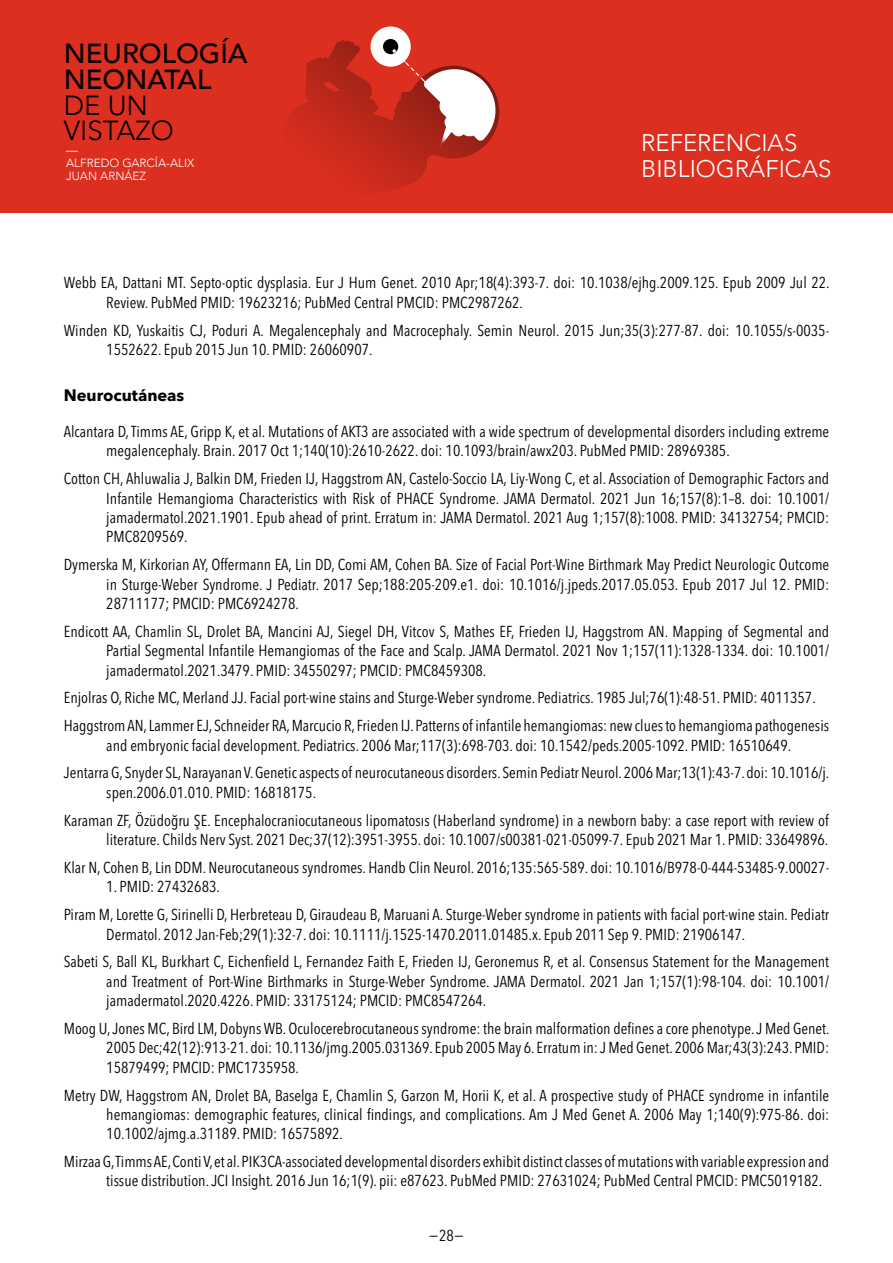
<style>
.page{position:relative;width:893px;height:1263px;background:#fff}
.page>*{position:absolute;margin:0;border:0;box-sizing:border-box;transform-origin:0 0}
.t1{font:500 27.6px/25.7px "Avenir";color:#000}
.t2{font:300 27.6px/25.7px "Avenir";color:#000}
.t3{font:300 24px/25.5px "Avenir";color:#fff}
.t4{font:700 16.5px "Avenir Next LT Pro";color:#000}
.t5{font:condensed 15.75px/19.4px "Avenir Next LT Pro";color:#000}
.t6{font:300 11.85px/13px "Avenir";color:#fff}
</style>
<div class="page">
<div style="left:0;top:0;width:893px;height:213px;background:#dd2f20"></div>
<div style="left:371px;top:27px;width:40px;height:40px;background:#fff;border-radius:50%"></div>
<svg style="left:286px;top:40px;width:213px;height:153px"></svg>
<h1 class="t1" style="left:64px;top:39px;width:185px">NEUROLOGÍA<br>NEONATAL</h1>
<h1 class="t2" style="left:64px;top:92px;width:111px">DE UN<br>VISTAZO</h1>
<p class="t6" style="left:66px;top:143px;width:130px">—<br>ALFREDO GARCÍA-ALIX<br>JUAN ARNÁEZ</p>
<h2 class="t3" style="left:641px;top:130px;width:192px">REFERENCIAS<br>BIBLIOGRÁFICAS</h2>
<p class="t5" style="left:106px;top:273px;width:725px;text-indent:-43px">Webb EA, Dattani MT. Septo-optic dysplasia. Eur J Hum Genet. 2010 Apr;18(4):393-7. doi: 10.1038/ejhg.2009.125. Epub 2009 Jul 22.<br>Review. PubMed PMID: 19623216; PubMed Central PMCID: PMC2987262.</p>
<p class="t5" style="left:106px;top:320px;width:724px;text-indent:-43px">Winden KD, Yuskaitis CJ, Poduri A. Megalencephaly and Macrocephaly. Semin Neurol. 2015 Jun;35(3):277-87. doi: 10.1055/s-0035-<br>1552622. Epub 2015 Jun 10. PMID: 26060907.</p>
<p class="t4" style="left:64px;top:385px;width:122px">Neurocutáneas</p>
<p class="t5" style="left:106px;top:422px;width:724px;text-indent:-43px">Alcantara D, Timms AE, Gripp K, et al. Mutations of AKT3 are associated with a wide spectrum of developmental disorders including extreme megalencephaly. Brain. 2017 Oct 1;140(10):2610-2622. doi: 10.1093/brain/awx203. PubMed PMID: 28969385.</p>
<p class="t5" style="left:106px;top:469px;width:724px;text-align:justify;text-indent:-43px">Cotton CH, Ahluwalia J, Balkin DM, Frieden IJ, Haggstrom AN, Castelo-Soccio LA, Liy-Wong C, et al. Association of Demographic Factors and Infantile Hemangioma Characteristics with Risk of PHACE Syndrome. JAMA Dermatol. 2021 Jun 16;157(8):1–8. doi: 10.1001/ jamadermatol.2021.1901. Epub ahead of print. Erratum in: JAMA Dermatol. 2021 Aug 1;157(8):1008. PMID: 34132754; PMCID:<br>PMC8209569.</p>
<p class="t5" style="left:106px;top:555px;width:724px;text-align:justify;text-indent:-43px">Dymerska M, Kirkorian AY, Offermann EA, Lin DD, Comi AM, Cohen BA. Size of Facial Port-Wine Birthmark May Predict Neurologic Outcome in Sturge-Weber Syndrome. J Pediatr. 2017 Sep;188:205-209.e1. doi: 10.1016/j.jpeds.2017.05.053. Epub 2017 Jul 12. PMID:<br>28711177; PMCID: PMC6924278.</p>
<p class="t5" style="left:106px;top:621px;width:724px;text-align:justify;text-indent:-43px">Endicott AA, Chamlin SL, Drolet BA, Mancini AJ, Siegel DH, Vitcov S, Mathes EF, Frieden IJ, Haggstrom AN. Mapping of Segmental and Partial Segmental Infantile Hemangiomas of the Face and Scalp. JAMA Dermatol. 2021 Nov 1;157(11):1328-1334. doi: 10.1001/ jamadermatol.2021.3479. PMID: 34550297; PMCID: PMC8459308.</p>
<p class="t5" style="left:64px;top:684px;width:767px;line-height:27.9px">Enjolras O, Riche MC, Merland JJ. Facial port-wine stains and Sturge-Weber syndrome. Pediatrics. 1985 Jul;76(1):48-51. PMID: 4011357.<br>Haggstrom AN, Lammer EJ, Schneider RA, Marcucio R, Frieden IJ. Patterns of infantile hemangiomas: new clues to hemangioma pathogenesis</p>
<p class="t5" style="left:64px;top:731px;width:767px;line-height:27.9px;text-align:center">and embryonic facial development. Pediatrics. 2006 Mar;117(3):698-703. doi: 10.1542/peds.2005-1092. PMID: 16510649.<br>Jentarra G, Snyder SL, Narayanan V. Genetic aspects of neurocutaneous disorders. Semin Pediatr Neurol. 2006 Mar;13(1):43-7. doi: 10.1016/j.</p>
<p class="t5" style="left:64px;top:778px;width:767px;line-height:27.9px;text-indent:43px">spen.2006.01.010. PMID: 16818175.<br>Karaman ZF, Özüdoğru ŞE. Encephalocraniocutaneous lipomatosıs (Haberland syndrome) in a newborn baby: a case report with review of</p>
<p class="t5" style="left:64px;top:825px;width:767px;line-height:27.9px;text-align:right">literature. Childs Nerv Syst. 2021 Dec;37(12):3951-3955. doi: 10.1007/s00381-021-05099-7. Epub 2021 Mar 1. PMID: 33649896.<br>Klar N, Cohen B, Lin DDM. Neurocutaneous syndromes. Handb Clin Neurol. 2016;135:565-589. doi: 10.1016/B978-0-444-53485-9.00027-</p>
<p class="t5" style="left:64px;top:873px;width:767px;line-height:27.9px;text-indent:43px">1. PMID: 27432683.<br>Piram M, Lorette G, Sirinelli D, Herbreteau D, Giraudeau B, Maruani A. Sturge-Weber syndrome in patients with facial port-wine stain. Pediatr</p>
<p class="t5" style="left:64px;top:920px;width:767px;line-height:27.9px;text-indent:43px">Dermatol. 2012 Jan-Feb;29(1):32-7. doi: 10.1111/j.1525-1470.2011.01485.x. Epub 2011 Sep 9. PMID: 21906147.<br>Sabeti S, Ball KL, Burkhart C, Eichenfield L, Fernandez Faith E, Frieden IJ, Geronemus R, et al. Consensus Statement for the Management</p>
<p class="t5" style="left:106px;top:971px;width:724px">and Treatment of Port-Wine Birthmarks in Sturge-Weber Syndrome. JAMA Dermatol. 2021 Jan 1;157(1):98-104. doi: 10.1001/ jamadermatol.2020.4226. PMID: 33175124; PMCID: PMC8547264.</p>
<p class="t5" style="left:106px;top:1019px;width:725px;text-align:justify;text-indent:-43px">Moog U, Jones MC, Bird LM, Dobyns WB. Oculocerebrocutaneous syndrome: the brain malformation defines a core phenotype. J Med Genet.<br>2005 Dec;42(12):913-21. doi: 10.1136/jmg.2005.031369. Epub 2005 May 6. Erratum in: J Med Genet. 2006 Mar;43(3):243. PMID:<br>15879499; PMCID: PMC1735958.</p>
<p class="t5" style="left:106px;top:1085px;width:724px;text-align:justify;text-indent:-43px">Metry DW, Haggstrom AN, Drolet BA, Baselga E, Chamlin S, Garzon M, Horii K, et al. A prospective study of PHACE syndrome in infantile hemangiomas: demographic features, clinical findings, and complications. Am J Med Genet A. 2006 May 1;140(9):975-86. doi:<br>10.1002/ajmg.a.31189. PMID: 16575892.</p>
<p class="t5" style="left:106px;top:1152px;width:724px;text-indent:-43px">Mirzaa G, Timms AE, Conti V, et al. PIK3CA-associated developmental disorders exhibit distinct classes of mutations with variable expression and tissue distribution. JCI Insight. 2016 Jun 16;1(9). pii: e87623. PubMed PMID: 27631024; PubMed Central PMCID: PMC5019182.</p>
<p class="t5" style="left:429px;top:1225px;width:37px">−28−</p>
</div>
